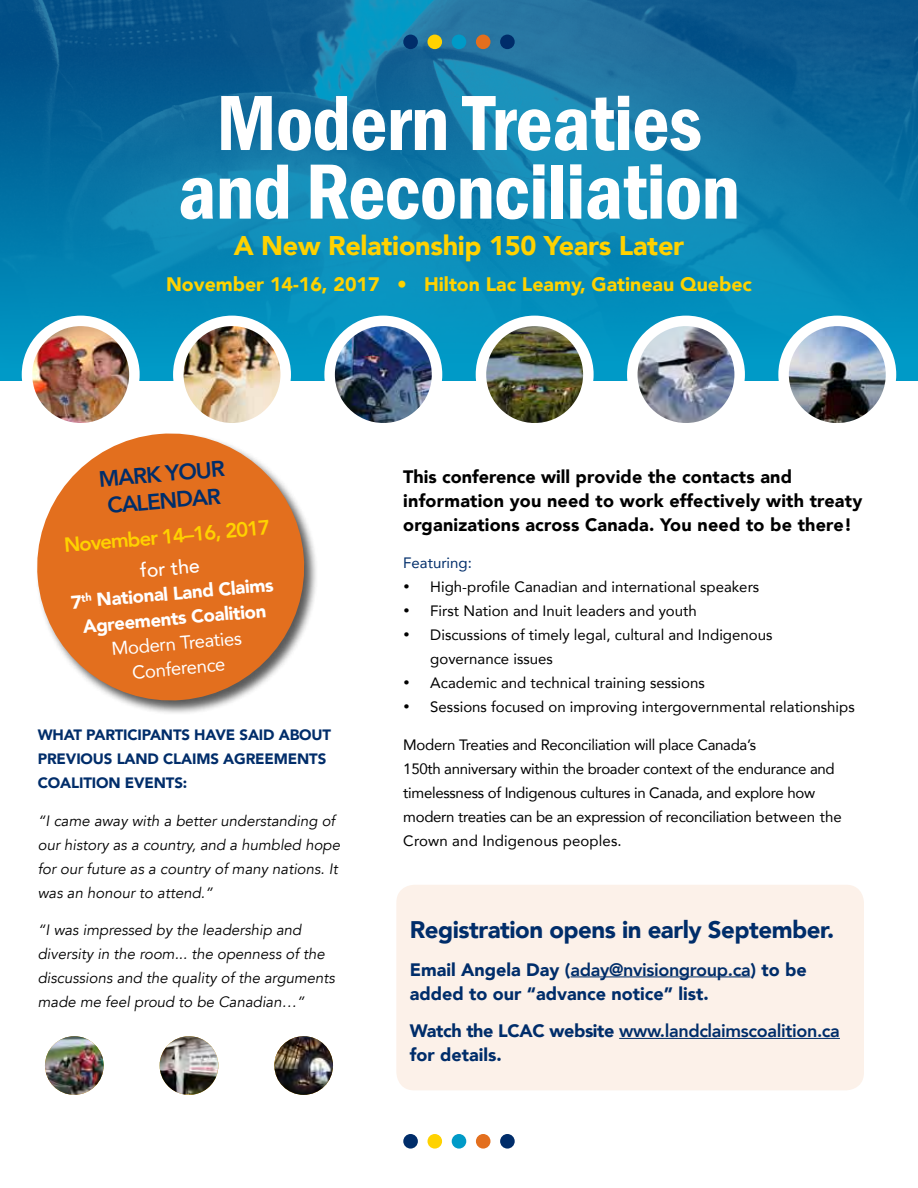
<style>
.page{position:relative;width:918px;height:1188px;background:#fff}
.page>*{position:absolute;margin:0;border:0;box-sizing:border-box;transform-origin:0 0}
.t1{font:600 condensed 81px/68.6px "Franklin Gothic";letter-spacing:-.01em;color:#fff;text-align:center}
.t2{font:900 27px "Avenir";letter-spacing:-.01em;color:#ffd200}
.t3{font:900 24px "Avenir";letter-spacing:-.02em;color:#002d6a}
.t4{font:800 22.35px/26.7px "Avenir";color:#002d6a}
.t5{font:800 20.4px "Avenir";color:#ffd200}
.t6{font:900 19.5px "Avenir";color:#ffd200}
.t7{font:500 19.5px "Avenir";color:#fff}
.t8{font:900 18.6px/25px "Avenir";color:#fff;text-align:center}
.t9{font:18.6px/25px "Avenir";color:#fff;text-align:center}
.t10{font:900 18px/24px "Avenir";letter-spacing:.01em;color:#000}
.t11{font:900 18px/24px "Avenir";color:#002d6a}
.t12{font:italic 15px/24px "Avenir";color:#000}
.t13{font:15px/24px "Avenir";letter-spacing:-.02em;color:#000}
.t14{font:15px/24px "Avenir";color:#000}
.t15{font:900 15px/24px "Avenir";letter-spacing:-.01em;color:#002d6a}
.t16{font:15px "Avenir";color:#002d6a}
.s1{font-weight:800}
</style>
<div class="page">
<img style="left:0;top:0;width:918px;height:380px">
<img style="left:27px;top:321px;width:107px;height:107px;border-radius:54px">
<div style="left:22px;top:316px;width:118px;height:118px;border:10px solid #fff;border-radius:50%"></div>
<img style="left:178px;top:321px;width:108px;height:107px;border-radius:54px">
<div style="left:173px;top:316px;width:118px;height:118px;border:10px solid #fff;border-radius:50%"></div>
<img style="left:330px;top:321px;width:107px;height:107px;border-radius:54px">
<div style="left:324px;top:316px;width:118px;height:118px;border:10px solid #fff;border-radius:50%"></div>
<img style="left:481px;top:321px;width:107px;height:107px;border-radius:54px">
<div style="left:476px;top:316px;width:118px;height:118px;border:10px solid #fff;border-radius:50%"></div>
<img style="left:632px;top:321px;width:108px;height:107px;border-radius:54px">
<div style="left:627px;top:316px;width:118px;height:118px;border:10px solid #fff;border-radius:50%"></div>
<img style="left:784px;top:321px;width:107px;height:107px;border-radius:54px">
<div style="left:778px;top:316px;width:118px;height:118px;border:10px solid #fff;border-radius:50%"></div>
<img style="left:45px;top:1036px;width:59px;height:59px;border-radius:29px">
<img style="left:160px;top:1036px;width:58px;height:59px">
<img style="left:274px;top:1036px;width:59px;height:59px;border-radius:29px">
<div style="left:396px;top:885px;width:468px;height:205px;background:#fcf1e9;border-radius:18px"></div>
<hr style="left:571px;top:976px;width:179px;height:1px;background:#002d6a">
<hr style="left:619px;top:1038px;width:221px;height:1px;background:#002d6a">
<div style="left:403px;top:35px;width:15px;height:14px;background:#002d6a;border-radius:50%"></div>
<div style="left:428px;top:35px;width:14px;height:14px;background:#ffd200;border-radius:50%"></div>
<div style="left:452px;top:35px;width:14px;height:14px;background:#009ac7;border-radius:50%"></div>
<div style="left:476px;top:35px;width:14px;height:14px;background:#e36f1e;border-radius:50%"></div>
<div style="left:500px;top:35px;width:15px;height:14px;background:#002d6a;border-radius:50%"></div>
<div style="left:36px;top:432px;width:283px;height:283px;background:#000;opacity:.65"></div>
<svg style="left:36px;top:428px;width:274px;height:278px;fill:#e36f1e"></svg>
<div style="left:403px;top:1134px;width:15px;height:15px;background:#002d6a;border-radius:50%"></div>
<div style="left:428px;top:1134px;width:14px;height:15px;background:#ffd200;border-radius:50%"></div>
<div style="left:452px;top:1134px;width:14px;height:15px;background:#009ac7;border-radius:50%"></div>
<div style="left:476px;top:1134px;width:14px;height:15px;background:#e36f1e;border-radius:50%"></div>
<div style="left:500px;top:1134px;width:15px;height:15px;background:#002d6a;border-radius:50%"></div>
<h1 class="t1" style="left:178px;top:88px;width:564px">Modern Treaties and Reconciliation</h1>
<h2 class="t2" style="left:234px;top:222px;width:452px">A New Relationship 150 Years Later</h2>
<h3 class="t6" style="left:166px;top:267px;width:587px">November 14-16, 2017 • Hilton Lac Leamy, Gatineau Quebec</h3>
<h3 class="t4" style="left:98px;top:466px;width:128px;rotate:-5deg">MARK YOUR<br>CALENDAR</h3>
<h3 class="t5" style="left:63px;top:529px;width:208px;rotate:-5deg">November 14–16, 2017</h3>
<h3 class="t7" style="left:139px;top:554px;width:61px;rotate:-5deg">for the</h3>
<p class="t8" style="left:70px;top:589px;width:205px;rotate:-5deg">7<sup>th</sup> National Land Claims<br>Agreements Coalition</p>
<p class="t9" style="left:110px;top:636px;width:132px;rotate:-5deg">Modern Treaties<br>Conference</p>
<p class="t15" style="left:38px;top:723px;width:295px">WHAT PARTICIPANTS HAVE SAID ABOUT<br>PREVIOUS LAND CLAIMS AGREEMENTS<br>COALITION EVENTS:</p>
<p class="t12" style="left:38px;top:809px;width:304px">“I came away with a better understanding of our history as a country, and a humbled hope for our future as a country of many nations. It was an honour to attend.”</p>
<p class="t12" style="left:38px;top:918px;width:299px">“I was impressed by the leadership and diversity in the room... the openness of the discussions and the quality of the arguments made me feel proud to be Canadian…”</p>
<p class="t10" style="left:403px;top:464px;width:461px">This conference will provide the contacts and information you need to work effectively with treaty organizations across Canada. You need to be there!</p>
<p class="t16" style="left:403px;top:551px;width:70px">Featuring:</p>
<p class="t14" style="left:403px;top:574px;width:358px">• High-profile Canadian and international speakers</p>
<p class="t14" style="left:403px;top:598px;width:295px">• First Nation and Inuit leaders and youth</p>
<p class="t14" style="left:430px;top:622px;width:344px;text-indent:-27px">• Discussions of timely legal, cultural and Indigenous governance issues</p>
<p class="t14" style="left:403px;top:670px;width:303px">• Academic and technical training sessions</p>
<p class="t14" style="left:403px;top:694px;width:453px">• Sessions focused on improving intergovernmental relationships</p>
<p class="t13" style="left:403px;top:732px;width:440px">Modern Treaties and Reconciliation will place Canada’s<br>150th anniversary within the broader context of the endurance and timelessness of Indigenous cultures in Canada, and explore how modern treaties can be an expression of reconciliation between the Crown and Indigenous peoples.</p>
<h3 class="t3" style="left:410px;top:909px;width:426px">Registration opens in early September.</h3>
<p class="t11" style="left:410px;top:957px;width:398px">Email Angela Day (<span class="s1">aday@nvisiongroup.ca</span>) to be added to our “advance notice” list.</p>
<p class="t11" style="left:410px;top:1018px;width:432px">Watch the LCAC website <span class="s1">www.landclaimscoalition.ca </span>for details.</p>
</div>
